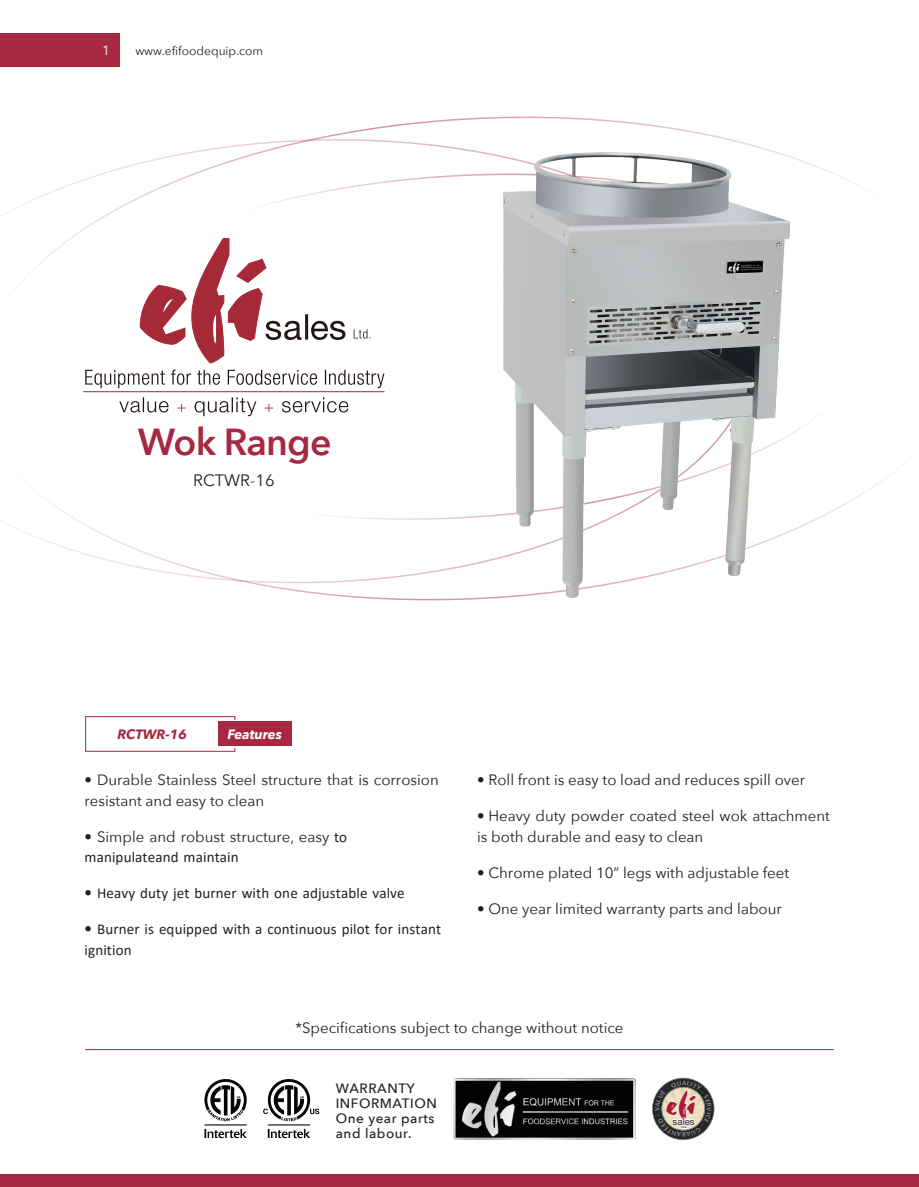
<style>
.page{position:relative;width:919px;height:1187px;background:#fff}
.page>*{position:absolute;margin:0;border:0;box-sizing:border-box;transform-origin:0 0}
.t1{font:600 37.5px "Avenir Next";letter-spacing:-.02em;color:#a72941}
.t2{font:31.95px "Choc ICG";color:#aa1c36}
.t3{font:16.5px "Avenir Next";color:#231f20}
.t4{font:15px/21px "Avenir Next";color:#231f20}
.t5{font:15px/21px "Calibri";letter-spacing:.01em;color:#231f20}
.t6{font:500 13.5px/15px "Avenir Next";letter-spacing:.04em;color:#231f20}
.t7{font:italic 700 13.5px "Avenir Next";color:#a72941}
.t8{font:italic 700 13.5px "Avenir Next";letter-spacing:-.005em;color:#fff}
.t9{font:13.5px "Avenir Next";color:#fff}
.t10{font:12px "Avenir Next";color:#231f20}
.t11{font:9.6px "Helvetica Neue";letter-spacing:.01em;color:#231f20}
.t12{font:500 3px "Helvetica Neue";color:#231f20}
.s1{font-family:"Calibri"}
.s2{font-family:"Avenir Next"}
</style>
<div class="page">
<svg style="left:0;top:116px;width:892px;height:485px"></svg>
<svg style="left:282px;top:397px;width:66px;height:15px"></svg>
<svg style="left:265px;top:404px;width:8px;height:8px"></svg>
<svg style="left:194px;top:397px;width:62px;height:19px"></svg>
<svg style="left:177px;top:404px;width:9px;height:8px"></svg>
<svg style="left:119px;top:397px;width:50px;height:15px"></svg>
<hr style="left:83px;top:391px;width:301px;height:1px;background:#a62938">
<svg style="left:353px;top:329px;width:17px;height:9px"></svg>
<svg style="left:85px;top:369px;width:299px;height:19px"></svg>
<svg style="left:140px;top:238px;width:205px;height:125px"></svg>
<hr style="left:85px;top:1049px;width:748px;height:1px;background:#a72941">
<div style="left:0;top:33px;width:119px;height:34px;background:#a72941"></div>
<img style="left:453px;top:1078px;width:182px;height:61px">
<svg style="left:268px;top:1129px;width:42px;height:8px"></svg>
<svg style="left:263px;top:1079px;width:56px;height:42px"></svg>
<hr style="left:268px;top:1124px;width:42px;height:1px;background:#060303">
<svg style="left:204px;top:1128px;width:43px;height:9px"></svg>
<svg style="left:204px;top:1079px;width:43px;height:42px"></svg>
<hr style="left:204px;top:1124px;width:43px;height:1px;background:#060303">
<div style="left:0;top:1174px;width:918px;height:12px;background:#a72941"></div>
<img style="left:503px;top:152px;width:286px;height:445px">
<div style="left:85px;top:716px;width:150px;height:35px;border:1px solid #a72941"></div>
<div style="left:87px;top:720px;width:162px;height:27px;background:#fff"></div>
<div style="left:218px;top:721px;width:74px;height:24px;background:#a72941"></div>
<svg style="left:652px;top:1077px;width:62px;height:62px"></svg>
<p class="t9" style="left:102px;top:38px;width:9px">1</p>
<p class="t10" style="left:135px;top:40px;width:129px">www.efifoodequip.com</p>
<h1 class="t1" style="left:138px;top:410px;width:195px">Wok Range</h1>
<p class="t3" style="left:193px;top:466px;width:83px">RCTWR-16</p>
<p class="t7" style="left:117px;top:722px;width:71px">RCTWR-16</p>
<p class="t8" style="left:227px;top:722px;width:56px">Features</p>
<p class="t4" style="left:84px;top:768px;width:356px">• Durable Stainless Steel structure that is corrosion resistant and easy to clean</p>
<p class="t4" style="left:84px;top:825px;width:264px">• Simple and robust structure, easy <span class="s1">to</span></p>
<p class="t5" style="left:84px;top:846px;width:156px">manipulateand maintain</p>
<p class="t5" style="left:84px;top:882px;width:321px"><span class="s2">•</span> Heavy duty jet burner with one adjustable valve</p>
<p class="t5" style="left:84px;top:918px;width:358px"><span class="s2">•</span> Burner is equipped with a continuous pilot for instant ignition</p>
<p class="t4" style="left:477px;top:768px;width:329px">• Roll front is easy to load and reduces spill over</p>
<p class="t4" style="left:477px;top:804px;width:354px">• Heavy duty powder coated steel wok attachment is both durable and easy to clean</p>
<p class="t4" style="left:477px;top:861px;width:313px">• Chrome plated 10” legs with adjustable feet</p>
<p class="t4" style="left:477px;top:897px;width:306px">• One year limited warranty parts and labour</p>
<p class="t4" style="left:295px;top:1016px;width:329px">*Specifications subject to change without notice</p>
<p class="t6" style="left:336px;top:1080px;width:102px">WARRANTY<br>INFORMATION<br>One year parts and labour.</p>
<h2 class="t2" style="left:665px;top:1083px;width:32px">efi</h2>
<p class="t11" style="left:672px;top:1115px;width:24px">sales</p>
<p class="t12" style="left:681px;top:1125px;width:7px">Ltd.</p>
</div>
